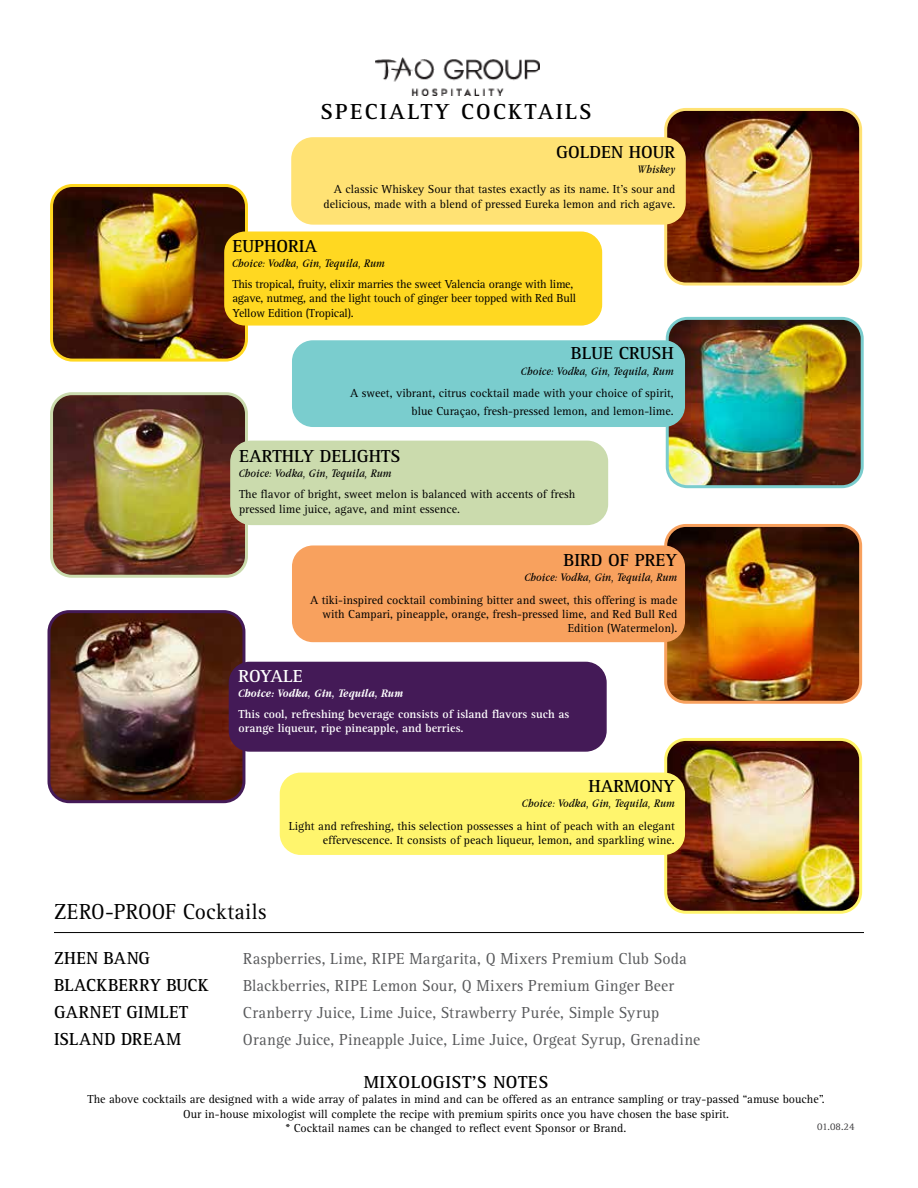
<style>
.page{position:relative;width:918px;height:1188px;background:#fff}
.page>*{position:absolute;margin:0;border:0;box-sizing:border-box;transform-origin:0 0}
.t1{font:22.5px "Rotis Serif Pro";letter-spacing:.01em;color:#000;scale:.96 1}
.t2{font:700 22.5px "Rotis Serif Pro";letter-spacing:.1em;color:#000}
.t3{font:700 18px "Rotis Serif Pro";color:#000}
.t4{font:700 18px "Rotis Serif Pro";letter-spacing:.025em;color:#000}
.t5{font:700 18px "Rotis Serif Pro";color:#000;scale:.96 1}
.t6{font:700 18px "Rotis Serif Pro";letter-spacing:.03em;color:#000;scale:.96 1}
.t7{font:700 18px "Rotis Serif Pro";letter-spacing:.04em;color:#000;scale:.96 1}
.t8{font:700 18px "Rotis Serif Pro";letter-spacing:.02em;color:#000;scale:.96 1}
.t9{font:700 18px "Rotis Serif Pro";color:#fff}
.t10{font:16.5px "Rotis Serif Pro";letter-spacing:.015em;color:#58595b;scale:.96 1}
.t11{font:12px/14.4px "Rotis Serif Pro";color:#000;text-align:right}
.t12{font:italic 12px "Apple Garamond";letter-spacing:.025em;color:#000}
.t13{font:12px/14.4px "Rotis Serif Pro";letter-spacing:-.02em;color:#000}
.t14{font:700 12px/14.4px "Rotis Serif Pro";color:#fff}
.t15{font:italic 700 12px "Apple Garamond";letter-spacing:.025em;color:#fff}
.t16{font:10.5px "Rotis Serif Pro";color:#414042}
</style>
<div class="page">
<img style="left:376px;top:57px;width:163px;height:38px">
<img style="left:668px;top:110px;width:193px;height:172px">
<div style="left:664px;top:108px;width:198px;height:178px;border:3px solid #ffe274;border-radius:20px"></div>
<div style="left:293px;top:139px;width:391px;height:84px;background:#ffe274;border-radius:20px"></div>
<div style="left:291px;top:137px;width:395px;height:88px;border:3px solid #ffe274;border-radius:20px"></div>
<img style="left:54px;top:188px;width:190px;height:170px">
<div style="left:50px;top:184px;width:198px;height:178px;border:3px solid #ffd821;border-radius:21px"></div>
<div style="left:225px;top:232px;width:376px;height:93px;background:#ffd821;border-radius:20px"></div>
<div style="left:224px;top:232px;width:378px;height:94px;border:2px solid #ffd821;border-radius:20px"></div>
<img style="left:667px;top:318px;width:193px;height:169px">
<div style="left:666px;top:317px;width:198px;height:171px;border:3px solid #7acdce;border-radius:20px"></div>
<div style="left:293px;top:341px;width:391px;height:85px;background:#7acdce;border-radius:20px"></div>
<div style="left:292px;top:340px;width:393px;height:87px;border:2px solid #7acdce;border-radius:20px"></div>
<img style="left:54px;top:396px;width:190px;height:178px">
<div style="left:50px;top:392px;width:198px;height:186px;border:3px solid #cadbad;border-radius:20px"></div>
<div style="left:231px;top:441px;width:376px;height:83px;background:#cbdbad;border-radius:20px"></div>
<div style="left:230px;top:441px;width:378px;height:84px;border:2px solid #cadbad;border-radius:20px"></div>
<img style="left:668px;top:526px;width:193px;height:174px">
<div style="left:664px;top:524px;width:198px;height:180px;border:3px solid #f8a15e;border-radius:20px"></div>
<div style="left:293px;top:546px;width:391px;height:95px;background:#f8a15e;border-radius:20px"></div>
<div style="left:292px;top:545px;width:393px;height:97px;border:2px solid #f8a15e;border-radius:20px"></div>
<img style="left:49px;top:612px;width:195px;height:190px">
<div style="left:48px;top:610px;width:197px;height:193px;border:3px solid #441a57;border-radius:20px"></div>
<div style="left:229px;top:662px;width:377px;height:89px;background:#441a57;border-radius:20px"></div>
<div style="left:229px;top:662px;width:378px;height:90px;border:2px solid #441a57;border-radius:20px"></div>
<img style="left:668px;top:740px;width:193px;height:170px">
<div style="left:664px;top:738px;width:198px;height:176px;border:3px solid #fff56d;border-radius:20px"></div>
<div style="left:280px;top:773px;width:404px;height:81px;background:#fff56d;border-radius:20px"></div>
<div style="left:280px;top:773px;width:405px;height:82px;border:2px solid #fff56d;border-radius:20px"></div>
<hr style="left:54px;top:932px;width:810px;height:1px;background:#000">
<h1 class="t2" style="left:321px;top:98px;width:273px">SPECIALTY COCKTAILS</h1>
<h2 class="t3" style="left:556px;top:141px;width:121px">GOLDEN HOUR</h2>
<p class="t12" style="left:638px;top:162px;width:38px">Whiskey</p>
<p class="t11" style="left:324px;top:182px;width:353px">A classic Whiskey Sour that tastes exactly as its name. It’s sour and delicious, made with a blend of pressed Eureka lemon and rich agave.</p>
<h2 class="t3" style="left:232px;top:234px;width:86px">EUPHORIA</h2>
<p class="t13" style="left:232px;top:277px;width:345px">This tropical, fruity, elixir marries the sweet Valencia orange with lime, agave, nutmeg, and the light touch of ginger beer topped with Red Bull<br>Yellow Edition (Tropical).</p>
<h2 class="t3" style="left:571px;top:341px;width:105px">BLUE CRUSH</h2>
<p class="t12" style="left:521px;top:364px;width:154px">Choice: Vodka, Gin, Tequila, Rum</p>
<p class="t11" style="left:350px;top:384px;width:325px;line-height:18px">A sweet, vibrant, citrus cocktail made with your choice of spirit, blue Curaçao, fresh-pressed lemon, and lemon-lime.</p>
<p class="t12" style="left:232px;top:256px;width:154px">Choice: Vodka, Gin, Tequila, Rum</p>
<h2 class="t3" style="left:239px;top:445px;width:163px">EARTHLY DELIGHTS</h2>
<p class="t11" style="left:239px;top:487px;width:338px;text-align:left">The flavor of bright, sweet melon is balanced with accents of fresh pressed lime juice, agave, and mint essence.</p>
<h2 class="t3" style="left:564px;top:549px;width:115px">BIRD OF PREY</h2>
<p class="t12" style="left:525px;top:571px;width:154px">Choice: Vodka, Gin, Tequila, Rum</p>
<p class="t11" style="left:310px;top:593px;width:369px">A tiki-inspired cocktail combining bitter and sweet, this offering is made with Campari, pineapple, orange, fresh-pressed lime, and Red Bull Red<br>Edition (Watermelon).</p>
<p class="t12" style="left:239px;top:467px;width:154px">Choice: Vodka, Gin, Tequila, Rum</p>
<h2 class="t9" style="left:239px;top:665px;width:66px">ROYALE</h2>
<p class="t14" style="left:239px;top:707px;width:332px">This cool, refreshing beverage consists of island flavors such as orange liqueur, ripe pineapple, and berries.</p>
<p class="t15" style="left:239px;top:686px;width:166px">Choice: Vodka, Gin, Tequila, Rum</p>
<h2 class="t3" style="left:588px;top:775px;width:88px">HARMONY</h2>
<p class="t12" style="left:522px;top:796px;width:154px">Choice: Vodka, Gin, Tequila, Rum</p>
<p class="t11" style="left:289px;top:819px;width:388px">Light and refreshing, this selection possesses a hint of peach with an elegant effervescence. It consists of peach liqueur, lemon, and sparkling wine.</p>
<h1 class="t1" style="left:54px;top:898px;width:223px">ZERO-PROOF Cocktails</h1>
<h2 class="t8" style="left:54px;top:947px;width:102px">ZHEN BANG</h2>
<h3 class="t10" style="left:243px;top:949px;width:464px">Raspberries, Lime, RIPE Margarita, Q Mixers Premium Club Soda</h3>
<h2 class="t5" style="left:54px;top:974px;width:163px">BLACKBERRY BUCK</h2>
<h3 class="t10" style="left:243px;top:976px;width:451px">Blackberries, RIPE Lemon Sour, Q Mixers Premium Ginger Beer</h3>
<h2 class="t6" style="left:54px;top:1001px;width:141px">GARNET GIMLET</h2>
<h3 class="t10" style="left:243px;top:1003px;width:435px">Cranberry Juice, Lime Juice, Strawberry Purée, Simple Syrup</h3>
<h2 class="t7" style="left:54px;top:1028px;width:134px">ISLAND DREAM</h2>
<h3 class="t10" style="left:243px;top:1030px;width:478px">Orange Juice, Pineapple Juice, Lime Juice, Orgeat Syrup, Grenadine</h3>
<h2 class="t4" style="left:364px;top:1071px;width:186px">MIXOLOGIST’S NOTES</h2>
<p class="t11" style="left:87px;top:1092px;width:739px;text-align:center">The above cocktails are designed with a wide array of palates in mind and can be offered as an entrance sampling or tray-passed “amuse bouche”.<br>Our in-house mixologist will complete the recipe with premium spirits once you have chosen the base spirit.<br>* Cocktail names can be changed to reflect event Sponsor or Brand.</p>
<p class="t16" style="left:817px;top:1120px;width:39px">01.08.24</p>
</div>
